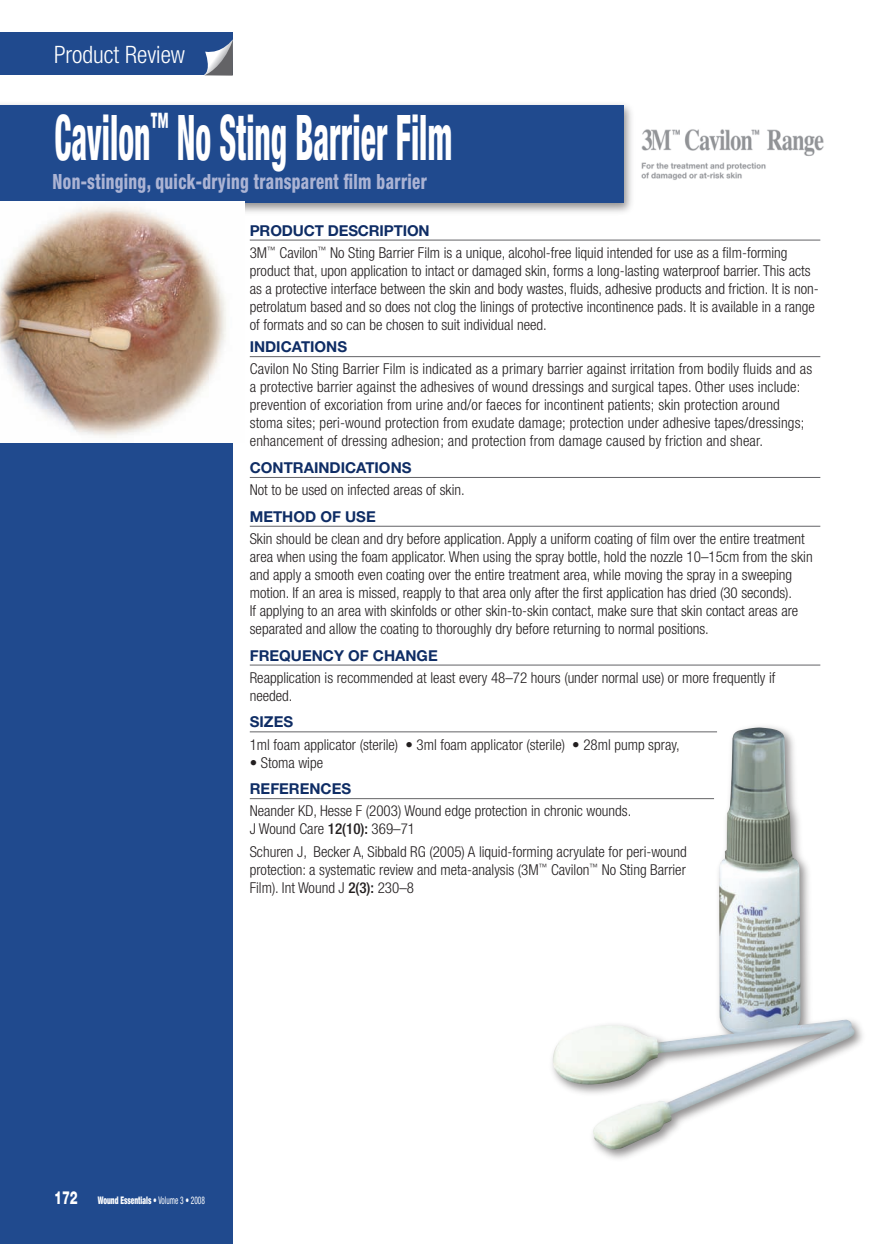
<style>
.page{position:relative;width:874px;height:1244px;background:#fff}
.page>*{position:absolute;margin:0;border:0;box-sizing:border-box;transform-origin:0 0}
.t1{font:800 condensed 63px "Helvetica Neue";color:#fff;scale:.5 1}
.t2{font:300 condensed 24px "Helvetica Neue";color:#fff}
.t3{font:800 condensed 21px "Helvetica Neue";letter-spacing:.02em;color:#acb4d4;scale:.8 1}
.t4{font:300 condensed 15px/18px "Helvetica Neue";color:#231f20}
.t5{font:700 15px "Helvetica Neue";color:#0f2d65}
.t6{font:900 condensed 10.5px "Helvetica Neue";color:#fff;scale:.7 1}
.s1{font-weight:700;font-stretch:normal;color:#0f2d65}
.s2{font-weight:500}
.s3{font-weight:800;font-stretch:normal;font-size:18px}
.s4{font-weight:400}
</style>
<div class="page">
<div style="left:0;top:331px;width:233px;height:912px;background:#204a8e"></div>
<div style="left:0;top:33px;width:233px;height:42px;background:#204a8e"></div>
<svg style="left:204px;top:39px;width:29px;height:36px"></svg>
<div style="left:0;top:100px;width:635px;height:116px;background:#231f20;opacity:.5"></div>
<div style="left:0;top:105px;width:624px;height:98px;background:#204a8e"></div>
<img style="left:0;top:202px;width:244px;height:240px">
<hr style="left:250px;top:240px;width:570px;height:1px;background:#636366">
<hr style="left:250px;top:356px;width:570px;height:1px;background:#636366">
<hr style="left:250px;top:477px;width:570px;height:1px;background:#636366">
<hr style="left:250px;top:526px;width:570px;height:1px;background:#636366">
<hr style="left:250px;top:664px;width:570px;height:1px;background:#636366">
<hr style="left:250px;top:731px;width:467px;height:1px;background:#636366">
<hr style="left:250px;top:798px;width:464px;height:1px;background:#636366">
<div style="left:547px;top:722px;width:320px;height:441px;background:#fff"></div>
<img style="left:551px;top:727px;width:306px;height:424px">
<img style="left:641px;top:129px;width:183px;height:51px">
<h2 class="t2" style="left:54px;top:41px;width:132px">Product Review</h2>
<h1 class="t1" style="left:54px;top:99px;width:797px">Cavilon<sup>™</sup> No Sting Barrier Film</h1>
<h3 class="t3" style="left:53px;top:168px;width:469px">Non-stinging, quick-drying transparent film barrier</h3>
<p class="t4" style="left:250px;top:219px;width:539px;line-height:22.2px"><span class="s1">PRODUCT DESCRIPTION<br></span>3M<sup>™</sup> Cavilon<sup>™</sup> No Sting Barrier Film is a unique, alcohol-free liquid intended for use as a film-forming</p>
<p class="t4" style="left:250px;top:261px;width:570px">product that, upon application to intact or damaged skin, forms a long-lasting waterproof barrier. This acts as a protective interface between the skin and body wastes, fluids, adhesive products and friction. It is non&shy;petrolatum based and so does not clog the linings of protective incontinence pads. It is available in a range of formats and so can be chosen to suit individual need.</p>
<p class="t5" style="left:250px;top:337px;width:99px">INDICATIONS</p>
<p class="t4" style="left:250px;top:360px;width:564px">Cavilon No Sting Barrier Film is indicated as a primary barrier against irritation from bodily fluids and as a protective barrier against the adhesives of wound dressings and surgical tapes. Other uses include: prevention of excoriation from urine and/or faeces for incontinent patients; skin protection around stoma sites; peri-wound protection from exudate damage; protection under adhesive tapes/dressings; enhancement of dressing adhesion; and protection from damage caused by friction and shear.</p>
<p class="t5" style="left:250px;top:458px;width:163px">CONTRAINDICATIONS</p>
<p class="t4" style="left:250px;top:481px;width:216px">Not to be used on infected areas of skin.</p>
<p class="t5" style="left:250px;top:507px;width:127px">METHOD OF USE</p>
<p class="t4" style="left:250px;top:529px;width:564px">Skin should be clean and dry before application. Apply a uniform coating of film over the entire treatment area when using the foam applicator. When using the spray bottle, hold the nozzle 10–15cm from the skin and apply a smooth even coating over the entire treatment area, while moving the spray in a sweeping motion. If an area is missed, reapply to that area only after the first application has dried (30 seconds).<br>If applying to an area with skinfolds or other skin-to-skin contact, make sure that skin contact areas are separated and allow the coating to thoroughly dry before returning to normal positions.</p>
<p class="t5" style="left:250px;top:646px;width:189px">FREQUENCY OF CHANGE</p>
<p class="t4" style="left:250px;top:668px;width:527px">Reapplication is recommended at least every 48–72 hours (under normal use) or more frequently if needed.</p>
<p class="t5" style="left:250px;top:712px;width:45px">SIZES</p>
<p class="t4" style="left:250px;top:735px;width:431px">1ml foam applicator (sterile) • 3ml foam applicator (sterile) • 28ml pump spray,</p>
<p class="t4" style="left:250px;top:753px;width:75px">• Stoma wipe</p>
<p class="t5" style="left:250px;top:779px;width:103px">REFERENCES</p>
<p class="t4" style="left:250px;top:802px;width:383px">Neander KD, Hesse F (2003) Wound edge protection in chronic wounds.<br>J Wound Care <span class="s2">12(10):</span> 369–71</p>
<p class="t4" style="left:250px;top:842px;width:438px;text-align:justify">Schuren J, Becker A, Sibbald RG (2005) A liquid-forming acryulate for peri-wound protection: a systematic review and meta-analysis (3M<sup>™</sup> Cavilon<sup>™</sup> No Sting Barrier Film). Int Wound J <span class="s2">2(3):</span> 230–8</p>
<p class="t6" style="left:54px;top:1193px;width:217px"><span class="s3">172</span> Wound Essentials <span class="s4">• Volume 3 • 2008</span></p>
</div>
